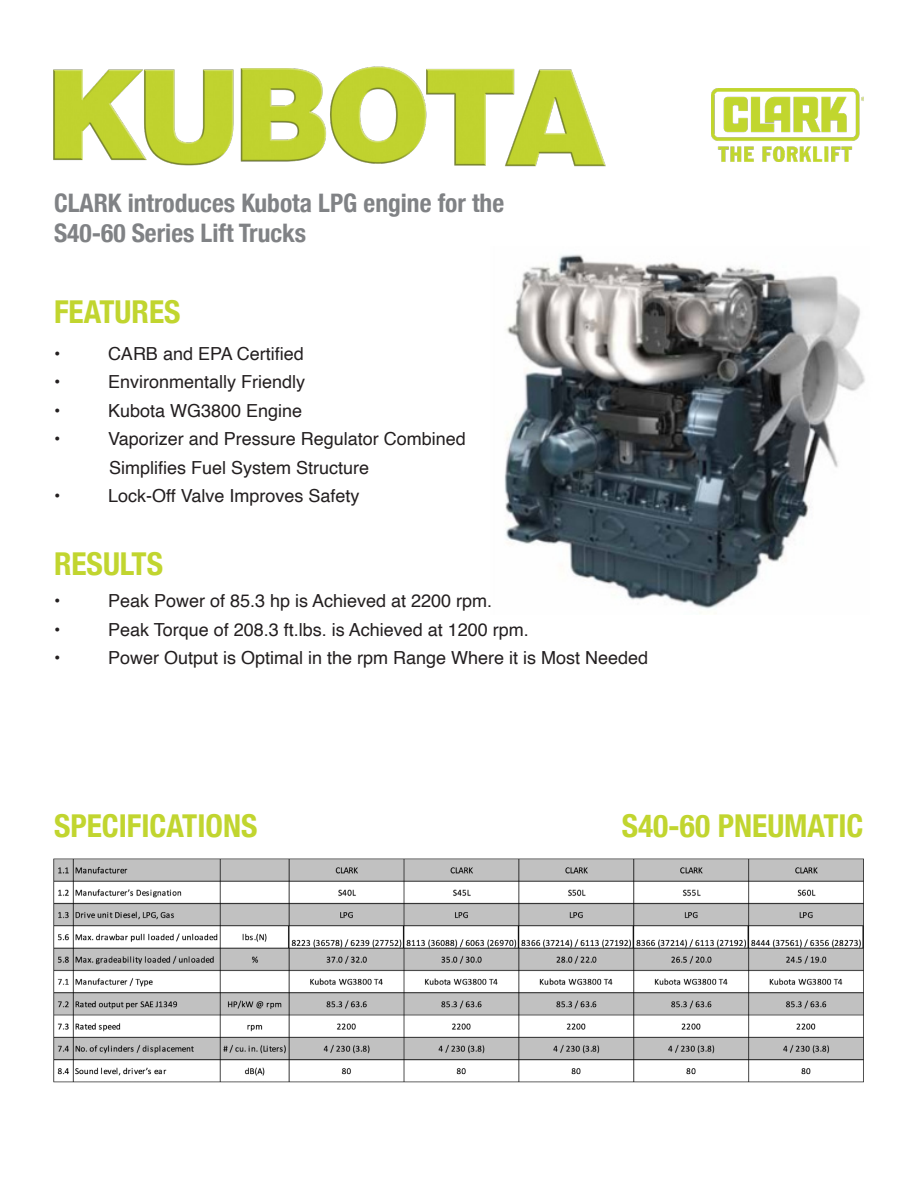
<style>
.page{position:relative;width:918px;height:1188px;background:#fff}
.page>*{position:absolute;margin:0;border:0;box-sizing:border-box;transform-origin:0 0}
.t1{font:700 condensed 31.5px "Helvetica Neue";color:#c1d52f}
.t2{font:700 condensed 25.5px/30.6px "Helvetica Neue";color:#808285}
.t3{font:18px "Helvetica";color:#231f20}
</style>
<div class="page">
<img style="left:504px;top:254px;width:361px;height:355px">
<img style="left:53px;top:66px;width:553px;height:101px">
<img style="left:712px;top:89px;width:152px;height:72px">
<img style="left:54px;top:858px;width:810px;height:225px">
<p class="t2" style="left:54px;top:186px;width:452px">CLARK introduces Kubota LPG engine for the<br>S40-60 Series Lift Trucks</p>
<p class="t1" style="left:54px;top:286px;width:128px">FEATURES</p>
<p class="t3" style="left:54px;top:340px;width:8px">•</p>
<p class="t3" style="left:108px;top:340px;width:197px">CARB and EPA Certified</p>
<p class="t3" style="left:54px;top:368px;width:8px">•</p>
<p class="t3" style="left:108px;top:368px;width:199px">Environmentally Friendly</p>
<p class="t3" style="left:54px;top:397px;width:8px">•</p>
<p class="t3" style="left:108px;top:397px;width:196px">Kubota WG3800 Engine</p>
<p class="t3" style="left:54px;top:425px;width:8px">•</p>
<p class="t3" style="left:108px;top:425px;width:359px">Vaporizer and Pressure Regulator Combined</p>
<p class="t3" style="left:109px;top:454px;width:262px">Simplifies Fuel System Structure</p>
<p class="t3" style="left:54px;top:482px;width:8px">•</p>
<p class="t3" style="left:108px;top:482px;width:253px">Lock-Off Valve Improves Safety</p>
<p class="t1" style="left:54px;top:537px;width:111px">RESULTS</p>
<p class="t3" style="left:54px;top:587px;width:8px">•</p>
<p class="t3" style="left:108px;top:587px;width:386px">Peak Power of 85.3 hp is Achieved at 2200 rpm.</p>
<p class="t3" style="left:54px;top:616px;width:8px">•</p>
<p class="t3" style="left:108px;top:616px;width:422px">Peak Torque of 208.3 ft.lbs. is Achieved at 1200 rpm.</p>
<p class="t3" style="left:54px;top:644px;width:8px">•</p>
<p class="t3" style="left:108px;top:644px;width:542px">Power Output is Optimal in the rpm Range Where it is Most Needed</p>
<p class="t1" style="left:54px;top:799px;width:205px">SPECIFICATIONS</p>
<p class="t1" style="left:622px;top:799px;width:243px">S40-60 PNEUMATIC</p>
</div>
